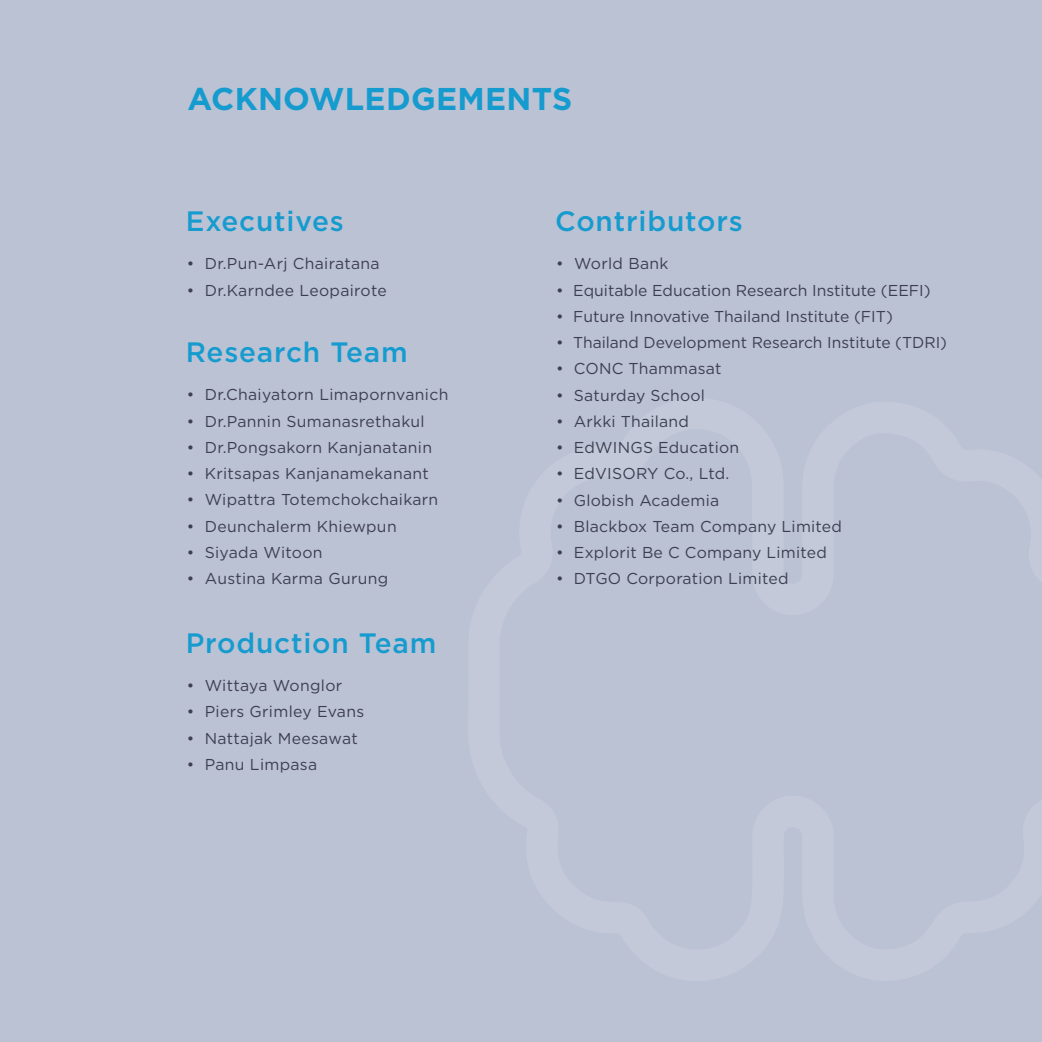
<style>
.page{position:relative;width:1042px;height:1042px;background:#bbc2d4}
.page>*{position:absolute;margin:0;border:0;box-sizing:border-box;transform-origin:0 0}
.t1{font:700 31.5px "Gotham";letter-spacing:.01em;color:#169bcf}
.t2{font:500 28px "Gotham";letter-spacing:.03em;color:#169bcf}
.t3{font:15.75px "Gotham";letter-spacing:.015em;color:#3d3f4f}
</style>
<div class="page">
<h1 class="t1" style="left:187px;top:80px;width:386px">ACKNOWLEDGEMENTS</h1>
<h2 class="t2" style="left:186px;top:205px;width:160px">Executives</h2>
<p class="t3" style="left:187px;top:255px;width:194px">• Dr.Pun-Arj Chairatana</p>
<p class="t3" style="left:187px;top:281px;width:202px">• Dr.Karndee Leopairote</p>
<h2 class="t2" style="left:186px;top:336px;width:224px">Research Team</h2>
<p class="t3" style="left:187px;top:386px;width:263px">• Dr.Chaiyatorn Limapornvanich</p>
<p class="t3" style="left:187px;top:412px;width:239px">• Dr.Pannin Sumanasrethakul</p>
<p class="t3" style="left:187px;top:439px;width:247px">• Dr.Pongsakorn Kanjanatanin</p>
<p class="t3" style="left:187px;top:465px;width:243px">• Kritsapas Kanjanamekanant</p>
<p class="t3" style="left:187px;top:491px;width:253px">• Wipattra Totemchokchaikarn</p>
<p class="t3" style="left:187px;top:517px;width:211px">• Deunchalerm Khiewpun</p>
<p class="t3" style="left:187px;top:544px;width:137px">• Siyada Witoon</p>
<p class="t3" style="left:187px;top:570px;width:203px">• Austina Karma Gurung</p>
<h2 class="t2" style="left:186px;top:627px;width:252px">Production Team</h2>
<p class="t3" style="left:187px;top:677px;width:157px">• Wittaya Wonglor</p>
<p class="t3" style="left:187px;top:703px;width:179px">• Piers Grimley Evans</p>
<p class="t3" style="left:187px;top:729px;width:172px">• Nattajak Meesawat</p>
<p class="t3" style="left:187px;top:755px;width:132px">• Panu Limpasa</p>
<h2 class="t2" style="left:555px;top:205px;width:189px">Contributors</h2>
<p class="t3" style="left:556px;top:255px;width:114px">• World Bank</p>
<p class="t3" style="left:556px;top:281px;width:376px">• Equitable Education Research Institute (EEFI)</p>
<p class="t3" style="left:556px;top:307px;width:338px">• Future Innovative Thailand Institute (FIT)</p>
<p class="t3" style="left:556px;top:334px;width:392px">• Thailand Development Research Institute (TDRI)</p>
<p class="t3" style="left:556px;top:360px;width:167px">• CONC Thammasat</p>
<p class="t3" style="left:556px;top:386px;width:150px">• Saturday School</p>
<p class="t3" style="left:556px;top:412px;width:134px">• Arkki Thailand</p>
<p class="t3" style="left:556px;top:439px;width:184px">• EdWINGS Education</p>
<p class="t3" style="left:556px;top:465px;width:175px">• EdVISORY Co., Ltd.</p>
<p class="t3" style="left:556px;top:491px;width:164px">• Globish Academia</p>
<p class="t3" style="left:556px;top:517px;width:287px">• Blackbox Team Company Limited</p>
<p class="t3" style="left:556px;top:544px;width:272px">• Explorit Be C Company Limited</p>
<p class="t3" style="left:556px;top:570px;width:234px">• DTGO Corporation Limited</p>
</div>
